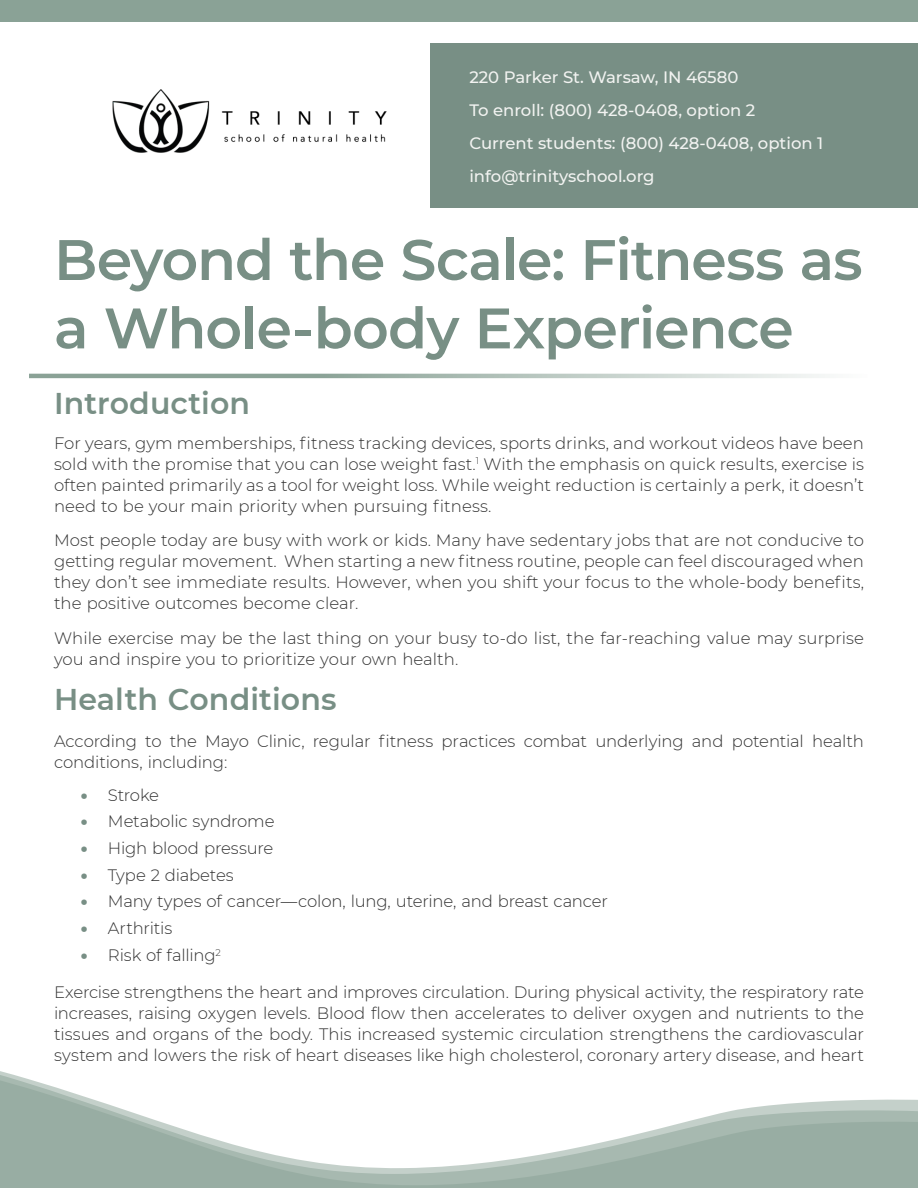
<style>
.page{position:relative;width:918px;height:1188px;background:#fff}
.page>*{position:absolute;margin:0;border:0;box-sizing:border-box;transform-origin:0 0}
.t1{font:600 57px/68.4px "Montserrat";letter-spacing:-.02em;color:#788f85}
.t2{font:600 30px "Montserrat";letter-spacing:.005em;color:#788f85}
.t3{font:300 16.5px/21px "Montserrat";letter-spacing:-.005em;color:#323232;text-align:justify}
.t4{font:500 16.5px/33px "Montserrat";color:#f2f3f1}
.s1{font-weight:900;color:#788f85}
</style>
<div class="page">
<div style="left:431px;top:43px;width:487px;height:164px;background:#788f85"></div>
<img style="left:112px;top:89px;width:275px;height:64px">
<div style="left:0;top:0;width:918px;height:22px;background:#8aa296"></div>
<svg style="left:29px;top:374px;width:796px;height:4px;background:#acbcb4"></svg>
<svg style="left:0;top:1071px;width:918px;height:117px"></svg>
<p class="t4" style="left:469px;top:60px;width:355px">220 Parker St. Warsaw, IN 46580<br>To enroll: (800) 428-0408, option 2<br>Current students: (800) 428-0408, option 1 info@trinityschool.org</p>
<h1 class="t1" style="left:54px;top:223px;width:810px">Beyond the Scale: Fitness as a Whole-body Experience</h1>
<h2 class="t2" style="left:54px;top:382px;width:198px">Introduction</h2>
<p class="t3" style="left:54px;top:432px;width:812px">For years, gym memberships, fitness tracking devices, sports drinks, and workout videos have been sold with the promise that you can lose weight fast.<sup>1</sup> With the emphasis on quick results, exercise is often painted primarily as a tool for weight loss. While weight reduction is certainly a perk, it doesn’t need to be your main priority when pursuing fitness.</p>
<p class="t3" style="left:54px;top:530px;width:812px">Most people today are busy with work or kids. Many have sedentary jobs that are not conducive to getting regular movement. When starting a new fitness routine, people can feel discouraged when they don’t see immediate results. However, when you shift your focus to the whole-body benefits, the positive outcomes become clear.</p>
<p class="t3" style="left:54px;top:627px;width:812px">While exercise may be the last thing on your busy to-do list, the far-reaching value may surprise you and inspire you to prioritize your own health.</p>
<h2 class="t2" style="left:54px;top:678px;width:284px">Health Conditions</h2>
<p class="t3" style="left:54px;top:730px;width:811px">According to the Mayo Clinic, regular fitness practices combat underlying and potential health conditions, including:</p>
<p class="t3" style="left:81px;top:784px;width:80px"><span class="s1">•</span> Stroke</p>
<p class="t3" style="left:81px;top:811px;width:195px"><span class="s1">•</span> Metabolic syndrome</p>
<p class="t3" style="left:81px;top:837px;width:194px"><span class="s1">•</span> High blood pressure</p>
<p class="t3" style="left:81px;top:864px;width:154px"><span class="s1">•</span> Type 2 diabetes</p>
<p class="t3" style="left:81px;top:890px;width:529px"><span class="s1">•</span> Many types of cancer—colon, lung, uterine, and breast cancer</p>
<p class="t3" style="left:81px;top:917px;width:93px"><span class="s1">•</span> Arthritis</p>
<p class="t3" style="left:81px;top:945px;width:141px"><span class="s1">•</span> Risk of falling<sup>2</sup></p>
<p class="t3" style="left:54px;top:981px;width:811px">Exercise strengthens the heart and improves circulation. During physical activity, the respiratory rate increases, raising oxygen levels. Blood flow then accelerates to deliver oxygen and nutrients to the tissues and organs of the body. This increased systemic circulation strengthens the cardiovascular system and lowers the risk of heart diseases like high cholesterol, coronary artery disease, and heart</p>
</div>
